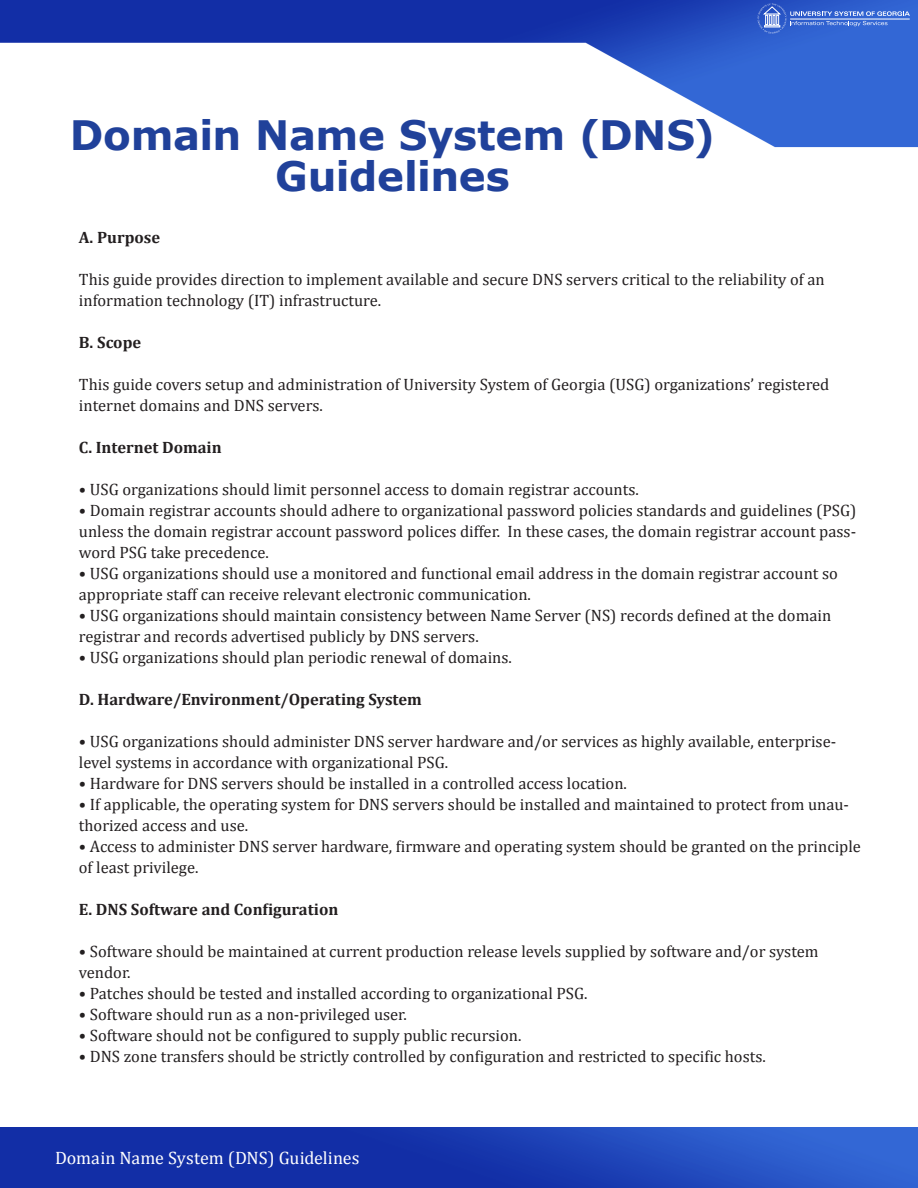
<style>
.page{position:relative;width:918px;height:1188px;background:#fff}
.page>*{position:absolute;margin:0;border:0;box-sizing:border-box;transform-origin:0 0}
.t1{font:700 40.5px/40.5px "Verdana";letter-spacing:-.01em;color:#20419a;text-align:center}
.t2{font:18px "Cambria";letter-spacing:-.005em;color:#fff}
.t3{font:16.5px/21px "Cambria";color:#231f20}
.t4{font:700 16.5px "Cambria";color:#231f20}
</style>
<div class="page">
<img style="left:0;top:0;width:918px;height:148px">
<img style="left:0;top:1127px;width:918px;height:61px">
<svg style="left:758px;top:3px;width:152px;height:31px;background:#4b74d4"></svg>
<p class="t1" style="left:70px;top:114px;width:647px">Domain Name System (DNS)<br>Guidelines</p>
<p class="t4" style="left:79px;top:226px;width:83px">A. Purpose</p>
<p class="t3" style="left:79px;top:269px;width:747px">This guide provides direction to implement available and secure DNS servers critical to the reliability of an information technology (IT) infrastructure.</p>
<p class="t4" style="left:79px;top:331px;width:64px">B. Scope</p>
<p class="t3" style="left:79px;top:374px;width:752px">This guide covers setup and administration of University System of Georgia (USG) organizations’ registered internet domains and DNS servers.</p>
<p class="t4" style="left:79px;top:436px;width:144px">C. Internet Domain</p>
<p class="t3" style="left:79px;top:479px;width:561px">• USG organizations should limit personnel access to domain registrar accounts.</p>
<p class="t3" style="left:79px;top:500px;width:779px;text-align:justify">• Domain registrar accounts should adhere to organizational password policies standards and guidelines (PSG) unless the domain registrar account password polices differ. In these cases, the domain registrar account pass&shy;word PSG take precedence.</p>
<p class="t3" style="left:79px;top:563px;width:761px">• USG organizations should use a monitored and functional email address in the domain registrar account so appropriate staff can receive relevant electronic communication.</p>
<p class="t3" style="left:79px;top:605px;width:754px">• USG organizations should maintain consistency between Name Server (NS) records defined at the domain registrar and records advertised publicly by DNS servers.</p>
<p class="t3" style="left:79px;top:647px;width:435px">• USG organizations should plan periodic renewal of domains.</p>
<p class="t4" style="left:79px;top:688px;width:344px">D. Hardware/Environment/Operating System</p>
<p class="t3" style="left:79px;top:731px;width:759px">• USG organizations should administer DNS server hardware and/or services as highly available, enterprise&shy;level systems in accordance with organizational PSG.</p>
<p class="t3" style="left:79px;top:773px;width:550px">• Hardware for DNS servers should be installed in a controlled access location.</p>
<p class="t3" style="left:79px;top:794px;width:772px">• If applicable, the operating system for DNS servers should be installed and maintained to protect from unau&shy;thorized access and use.</p>
<p class="t3" style="left:79px;top:836px;width:784px">• Access to administer DNS server hardware, firmware and operating system should be granted on the principle of least privilege.</p>
<p class="t4" style="left:79px;top:898px;width:261px">E. DNS Software and Configuration</p>
<p class="t3" style="left:79px;top:941px;width:741px">• Software should be maintained at current production release levels supplied by software and/or system vendor.</p>
<p class="t3" style="left:79px;top:983px;width:510px">• Patches should be tested and installed according to organizational PSG.</p>
<p class="t3" style="left:79px;top:1004px;width:330px">• Software should run as a non-privileged user.</p>
<p class="t3" style="left:79px;top:1025px;width:444px">• Software should not be configured to supply public recursion.</p>
<p class="t3" style="left:79px;top:1046px;width:689px">• DNS zone transfers should be strictly controlled by configuration and restricted to specific hosts.</p>
<p class="t2" style="left:55px;top:1147px;width:306px">Domain Name System (DNS) Guidelines</p>
</div>
